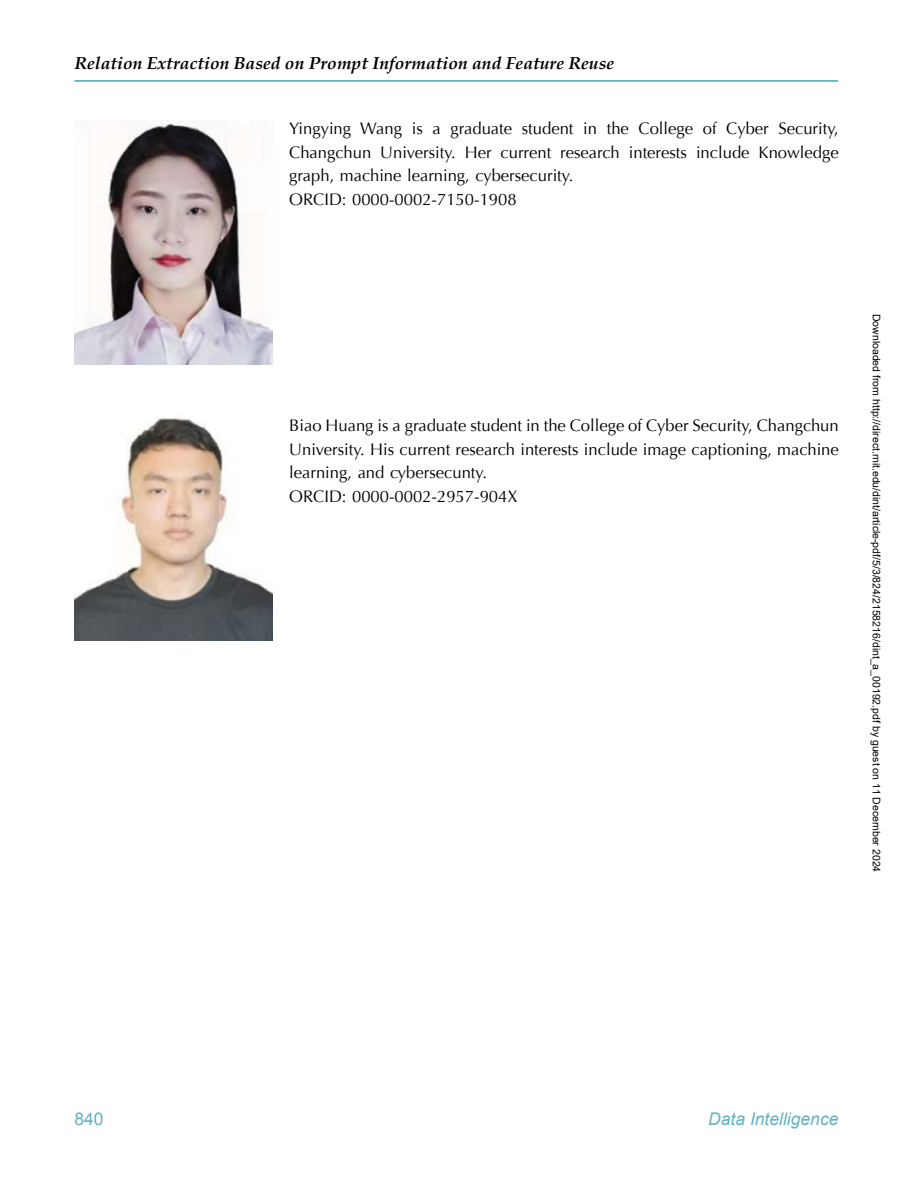
<style>
.page{position:relative;width:913px;height:1186px;background:#fff}
.page>*{position:absolute;margin:0;border:0;box-sizing:border-box;transform-origin:0 0}
.t1{font:italic 700 17.5px "Palatino";color:#000}
.t2{font:italic 17.5px "Arial";color:#64b3c1}
.t3{font:17.5px "Arial";color:#64b3c1}
.t4{font:16.62px/23.6px "Optima";color:#000}
.t5{font:10.5px "Arial";color:#000}
</style>
<div class="page">
<hr style="left:74px;top:80px;width:764px;height:2px;background:#64b3c1">
<img style="left:75px;top:123px;width:198px;height:242px">
<img style="left:75px;top:418px;width:198px;height:222px">
<p class="t1" style="left:74px;top:53px;width:541px">Relation Extraction Based on Prompt Information and Feature Reuse</p>
<p class="t4" style="left:289px;top:117px;width:551px">Yingying Wang is a graduate student in the College of Cyber Security, Changchun University. Her current research interests include Knowledge graph, machine learning, cybersecurity.<br>ORCID: 0000-0002-7150-1908</p>
<p class="t4" style="left:289px;top:414px;width:551px">Biao Huang is a graduate student in the College of Cyber Security, Changchun University. His current research interests include image captioning, machine learning, and cybersecunty.<br>ORCID: 0000-0002-2957-904X</p>
<p class="t5" style="left:880px;top:314px;width:560px;rotate:90deg">Downloaded from http://direct.mit.edu/dint/article-pdf/5/3/824/2158216/dint_a_00192.pdf by guest on 11 December 2024</p>
<p class="t3" style="left:74px;top:1107px;width:31px">840</p>
<p class="t2" style="left:708px;top:1107px;width:132px">Data Intelligence</p>
</div>
